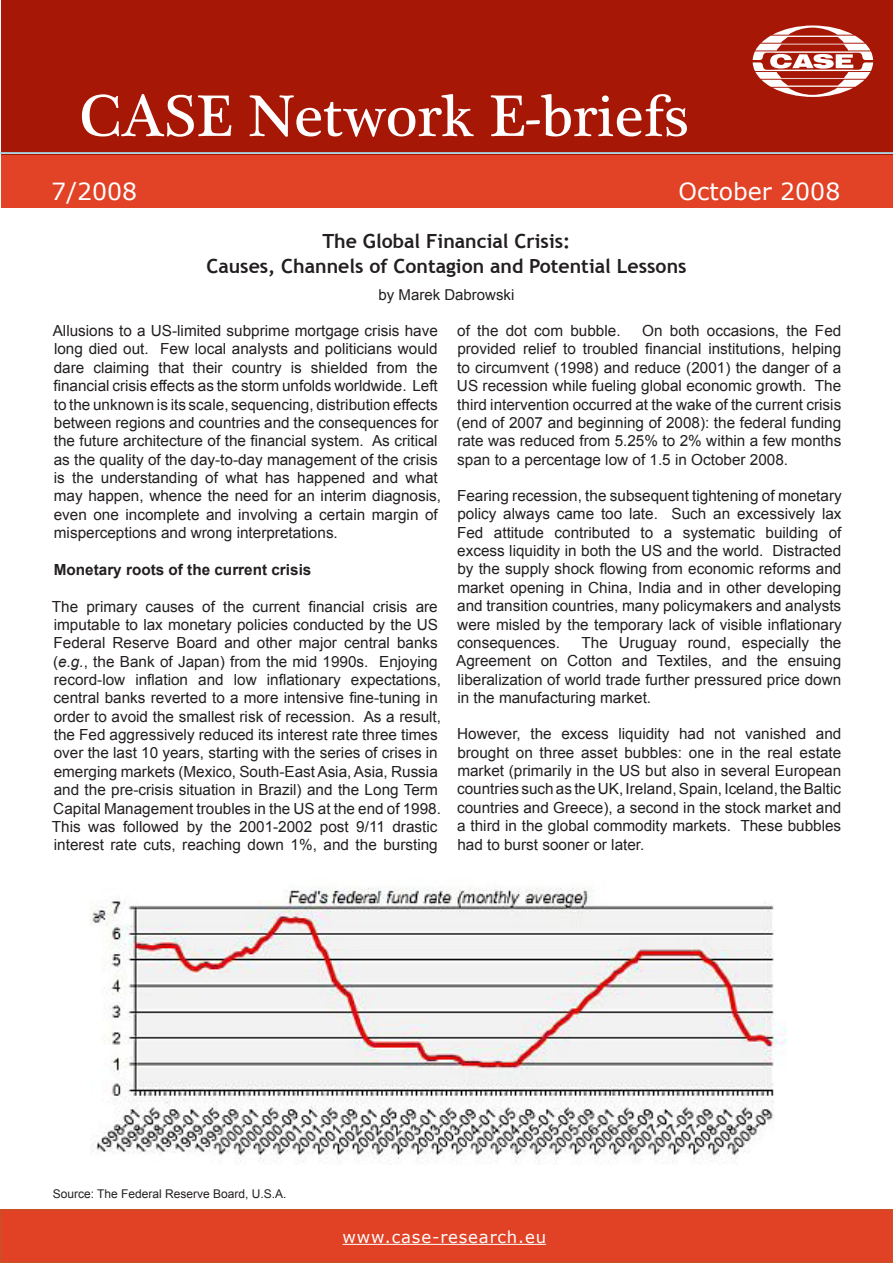
<style>
.page{position:relative;width:893px;height:1263px;background:#fff}
.page>*{position:absolute;margin:0;border:0;box-sizing:border-box;transform-origin:0 0}
.CASE_center{font:60px "Plantagenet Cherokee";color:#fff}
.April{font:23.55px "Verdana";color:#fff}
.Heading_2{font:700 19.5px "Trebuchet MS";color:#231f20}
.t1{font:16.5px "Verdana";letter-spacing:.05em;color:#fff}
.Normal1{font:15.3px/18.3px "Arial";color:#231f20;text-align:justify}
.Heading_3{font:15.3px/18.3px "Arial";color:#231f20}
.Normal1-2{font:700 15.3px "Arial";color:#231f20}
.t2{font:15px "Arial";color:#231f20}
.footnote{font:12px "Arial";color:#231f20}
.s1{font-style:italic}
</style>
<div class="page">
<div style="left:1px;top:1px;width:891px;height:205px;background:#a71705"></div>
<div style="left:2px;top:156px;width:891px;height:52px;background:#e24225"></div>
<img style="left:90px;top:888px;width:697px;height:275px">
<svg style="left:753px;top:26px;width:120px;height:71px"></svg>
<hr style="left:0;top:152px;width:893px;height:2px;background:#bfe4e7">
<div style="left:1px;top:1210px;width:891px;height:52px;background:#e14225"></div>
<hr style="left:343px;top:1244px;width:203px;height:1px;background:#fff">
<div style="left:0;top:1209px;width:893px;height:54px;border:2px solid #cb4f27"></div>
<p class="CASE_center" style="left:80px;top:79px;width:610px">CASE Network E-briefs</p>
<p class="April" style="left:51px;top:176px;width:87px">7/2008</p>
<p class="April" style="left:679px;top:176px;width:163px">October 2008</p>
<p class="Heading_2" style="left:322px;top:229px;width:250px">The Global Financial Crisis:</p>
<p class="Heading_2" style="left:206px;top:254px;width:482px">Causes, Channels of Contagion and Potential Lessons</p>
<p class="t2" style="left:379px;top:285px;width:137px">by Marek Dabrowski</p>
<p class="Normal1" style="left:53px;top:322px;width:390px;text-align:left">Allusions to a US-limited subprime mortgage crisis have long died out. Few local analysts and politicians would dare claiming that their country is shielded from the financial crisis effects as the storm unfolds worldwide. Left to the unknown is its scale, sequencing, distribution effects between regions and countries and the consequences for the future architecture of the financial system. As critical as the quality of the day-to-day management of the crisis is the understanding of what has happened and what may happen, whence the need for an interim diagnosis, even one incomplete and involving a certain margin of misperceptions and wrong interpretations.</p>
<p class="Normal1-2" style="left:54px;top:559px;width:259px">Monetary roots of the current crisis</p>
<p class="Heading_3" style="left:52px;top:597px;width:391px">The primary causes of the current financial crisis are imputable to lax monetary policies conducted by the US Federal Reserve Board and other major central banks (<span class="s1">e.g.</span>, the Bank of Japan) from the mid 1990s. Enjoying record-low inflation and low inflationary expectations, central banks reverted to a more intensive fine-tuning in order to avoid the smallest risk of recession. As a result, the Fed aggressively reduced its interest rate three times over the last 10 years, starting with the series of crises in emerging markets (Mexico, South-East Asia, Asia, Russia and the pre-crisis situation in Brazil) and the Long Term Capital Management troubles in the US at the end of 1998.<br>This was followed by the 2001-2002 post 9/11 drastic interest rate cuts, reaching down 1%, and the bursting</p>
<p class="Heading_3" style="left:457px;top:322px;width:386px;text-align:justify;text-indent:186px">On both occasions, the Fed provided relief to troubled financial institutions, helping to circumvent (1998) and reduce (2001) the danger of a US recession while fueling global economic growth. The third intervention occurred at the wake of the current crisis (end of 2007 and beginning of 2008): the federal funding rate was reduced from 5.25% to 2% within a few months span to a percentage low of 1.5 in October 2008.</p>
<p class="Normal1" style="left:457px;top:487px;width:386px">Fearing recession, the subsequent tightening of monetary policy always came too late. Such an excessively lax Fed attitude contributed to a systematic building of excess liquidity in both the US and the world. Distracted by the supply shock flowing from economic reforms and market opening in China, India and in other developing and transition countries, many policymakers and analysts were misled by the temporary lack of visible inflationary consequences.</p>
<p class="Heading_3" style="left:457px;top:322px;width:165px">of the dot com bubble.</p>
<p class="Normal1" style="left:456px;top:633px;width:387px;text-indent:125px">The Uruguay round, especially the Agreement on Cotton and Textiles, and the ensuing liberalization of world trade further pressured price down in the manufacturing market.</p>
<p class="Normal1" style="left:457px;top:725px;width:386px">However, the excess liquidity had not vanished and brought on three asset bubbles: one in the real estate market (primarily in the US but also in several European countries such as the UK, Ireland, Spain, Iceland, the Baltic countries and Greece), a second in the stock market and a third in the global commodity markets. These bubbles had to burst sooner or later.</p>
<p class="footnote" style="left:53px;top:1186px;width:235px">Source: The Federal Reserve Board, U.S.A.</p>
<p class="t1" style="left:343px;top:1226px;width:205px">www.case-research.eu</p>
</div>
